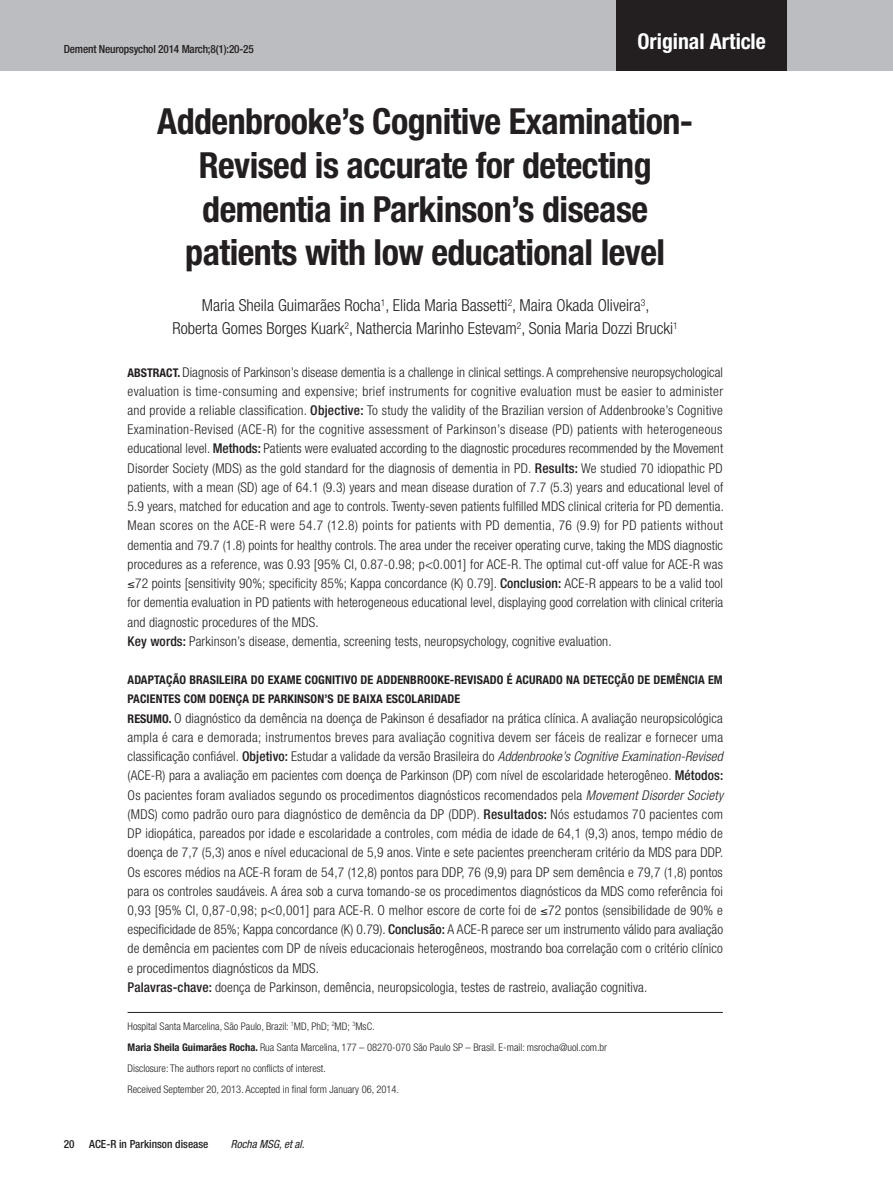
<style>
.page{position:relative;width:893px;height:1191px;background:#fff}
.page>*{position:absolute;margin:0;border:0;box-sizing:border-box;transform-origin:0 0}
.Titulo{font:700 condensed 36px/43.7px "Helvetica Neue";letter-spacing:-.015em;color:#231f20;text-align:center}
.t1{font:700 condensed 21.75px "Helvetica Neue";color:#fff}
.Autores{font:300 condensed 16.5px/23px "Helvetica Neue";color:#231f20;text-align:center}
.Abstract{font:300 condensed 13.5px/19.2px "Helvetica Neue";letter-spacing:.01em;color:#231f20;text-align:justify}
.Abstract_Titulo{font:700 condensed 12px/19.2px "Helvetica Neue";letter-spacing:.01em;color:#231f20}
.Running{font:500 condensed 11.25px "Helvetica Neue";letter-spacing:-.015em;color:#231f20}
.t2{font:italic condensed 11.25px "Helvetica Neue";color:#231f20}
.Endereco{font:300 condensed 10.5px "Helvetica Neue";color:#231f20}
.Nota{font:300 condensed 10.5px "Helvetica Neue";color:#231f20}
.s1{font-weight:700;font-size:12px}
.s2{font-weight:500}
.s3{font-style:italic}
.s4{font-weight:700}
</style>
<div class="page">
<div style="left:0;top:0;width:893px;height:70px;background:#bcbdc0"></div>
<div style="left:617px;top:0;width:170px;height:70px;background:#231f20"></div>
<hr style="left:128px;top:1012px;width:595px;height:1px;background:#231f20">
<p class="Running" style="left:64px;top:42px;width:192px">Dement Neuropsychol 2014 March;8(1):20-25</p>
<h2 class="t1" style="left:637px;top:28px;width:130px">Original Article</h2>
<p class="Titulo" style="left:157px;top:99px;width:537px">Addenbrooke’s Cognitive Examination-Revised is accurate for detecting dementia in Parkinson’s disease patients with low educational level</p>
<p class="Autores" style="left:173px;top:294px;width:507px">Maria Sheila Guimarães Rocha<sup>1</sup>, Elida Maria Bassetti<sup>2</sup>, Maira Okada Oliveira<sup>3</sup>,<br>Roberta Gomes Borges Kuark<sup>2</sup>, Nathercia Marinho Estevam<sup>2</sup>, Sonia Maria Dozzi Brucki<sup>1</sup></p>
<p class="Abstract" style="left:128px;top:362px;width:598px"><span class="s1">ABSTRACT.</span> Diagnosis of Parkinson’s disease dementia is a challenge in clinical settings. A comprehensive neuropsychological evaluation is time-consuming and expensive; brief instruments for cognitive evaluation must be easier to administer and provide a reliable classification. <span class="s2">Objective:</span> To study the validity of the Brazilian version of Addenbrooke’s Cognitive Examination-Revised (ACE-R) for the cognitive assessment of Parkinson’s disease (PD) patients with heterogeneous educational level. <span class="s2">Methods:</span> Patients were evaluated according to the diagnostic procedures recommended by the Movement Disorder Society (MDS) as the gold standard for the diagnosis of dementia in PD. <span class="s2">Results:</span> We studied 70 idiopathic PD patients, with a mean (SD) age of 64.1 (9.3) years and mean disease duration of 7.7 (5.3) years and educational level of 5.9 years, matched for education and age to controls. Twenty-seven patients fulfilled MDS clinical criteria for PD dementia.<br>Mean scores on the ACE-R were 54.7 (12.8) points for patients with PD dementia, 76 (9.9) for PD patients without dementia and 79.7 (1.8) points for healthy controls. The area under the receiver operating curve, taking the MDS diagnostic procedures as a reference, was 0.93 [95% CI, 0.87-0.98; p&lt;0.001] for ACE-R. The optimal cut-off value for ACE-R was ≤72 points [sensitivity 90%; specificity 85%; Kappa concordance (K) 0.79]. <span class="s2">Conclusion:</span> ACE-R appears to be a valid tool for dementia evaluation in PD patients with heterogeneous educational level, displaying good correlation with clinical criteria and diagnostic procedures of the MDS.</p>
<p class="Abstract" style="left:128px;top:631px;width:486px"><span class="s2">Key words:</span> Parkinson’s disease, dementia, screening tests, neuropsychology, cognitive evaluation.</p>
<p class="Abstract_Titulo" style="left:128px;top:670px;width:597px">ADAPTAÇÃO BRASILEIRA DO EXAME COGNITIVO DE ADDENBROOKE-REVISADO É ACURADO NA DETECÇÃO DE DEMÊNCIA EM<br>PACIENTES COM DOENÇA DE PARKINSON’S DE BAIXA ESCOLARIDADE</p>
<p class="Abstract" style="left:128px;top:708px;width:597px"><span class="s1">RESUMO.</span> O diagnóstico da demência na doença de Pakinson é desafiador na prática clínica. A avaliação neuropsicológica ampla é cara e demorada; instrumentos breves para avaliação cognitiva devem ser fáceis de realizar e fornecer uma classificação confiável. <span class="s2">Objetivo:</span> Estudar a validade da versão Brasileira do <span class="s3">Addenbrooke’s Cognitive Examination-Revised </span>(ACE-R) para a avaliação em pacientes com doença de Parkinson (DP) com nível de escolaridade heterogêneo. <span class="s2">Métodos:<br></span>Os pacientes foram avaliados segundo os procedimentos diagnósticos recomendados pela <span class="s3">Movement Disorder Society </span>(MDS) como padrão ouro para diagnóstico de demência da DP (DDP). <span class="s2">Resultados:</span> Nós estudamos 70 pacientes com DP idiopática, pareados por idade e escolaridade a controles, com média de idade de 64,1 (9,3) anos, tempo médio de doença de 7,7 (5,3) anos e nível educacional de 5,9 anos. Vinte e sete pacientes preencheram critério da MDS para DDP.<br>Os escores médios na ACE-R foram de 54,7 (12,8) pontos para DDP, 76 (9,9) para DP sem demência e 79,7 (1,8) pontos para os controles saudáveis. A área sob a curva tomando-se os procedimentos diagnósticos da MDS como referência foi 0,93 [95% CI, 0,87-0,98; p&lt;0,001] para ACE-R. O melhor escore de corte foi de ≤72 pontos (sensibilidade de 90% e especificidade de 85%; Kappa concordance (K) 0.79). <span class="s2">Conclusão:</span> A ACE-R parece ser um instrumento válido para avaliação de demência em pacientes com DP de níveis educacionais heterogêneos, mostrando boa correlação com o critério clínico e procedimentos diagnósticos da MDS.</p>
<p class="Abstract" style="left:128px;top:977px;width:521px"><span class="s2">Palavras-chave:</span> doença de Parkinson, demência, neuropsicologia, testes de rastreio, avaliação cognitiva.</p>
<p class="Nota" style="left:128px;top:1020px;width:249px">Hospital Santa Marcelina, São Paulo, Brazil: <sup>1</sup>MD, PhD; <sup>2</sup>MD; <sup>3</sup>MsC.</p>
<p class="Endereco" style="left:128px;top:1041px;width:481px"><span class="s4">Maria Sheila Guimarães Rocha.</span> Rua Santa Marcelina, 177 – 08270-070 São Paulo SP – Brasil. E-mail: msrocha@uol.com.br</p>
<p class="Endereco" style="left:128px;top:1062px;width:200px">Disclosure: The authors report no conflicts of interest.</p>
<p class="Endereco" style="left:128px;top:1083px;width:273px">Received September 20, 2013. Accepted in final form January 06, 2014.</p>
<p class="Running" style="left:64px;top:1137px;width:12px">20</p>
<p class="Running" style="left:89px;top:1137px;width:121px">ACE-R in Parkinson disease</p>
<p class="t2" style="left:231px;top:1138px;width:75px">Rocha MSG, et al.</p>
</div>
